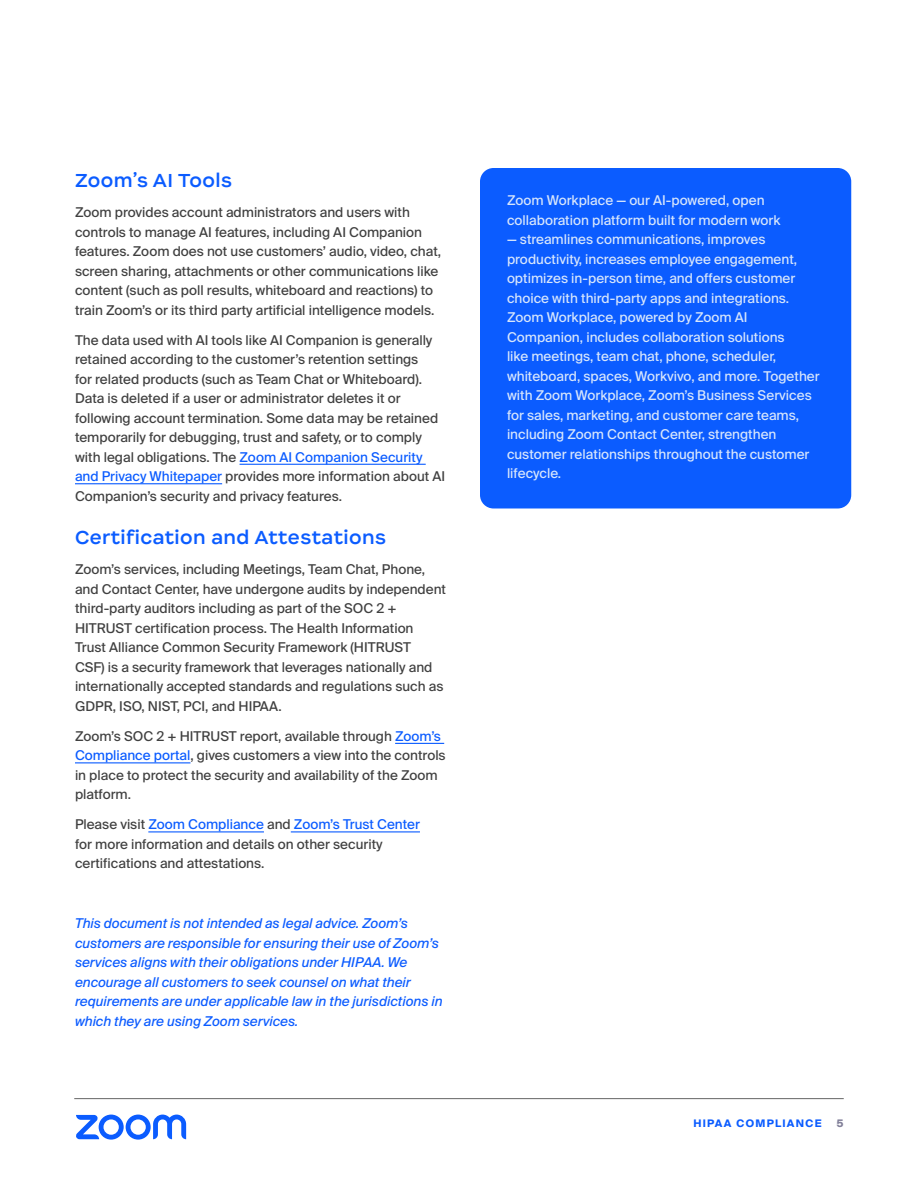
<style>
.page{position:relative;width:918px;height:1188px;background:#fff}
.page>*{position:absolute;margin:0;border:0;box-sizing:border-box;transform-origin:0 0}
.t1{font:600 18px "Happy Display";letter-spacing:.025em;color:#0b5cff}
.t2{font:13.5px/19.5px "Almaden Sans";color:#404040}
.t3{font:13.5px/19.5px "Almaden Sans";color:#d7e6fc}
.t4{font:italic 13.5px/19.5px "Almaden Sans";color:#0c5cff}
.t5{font:700 10.5px "Almaden Sans";letter-spacing:.125em;color:#0b5cff}
.t6{font:700 10.5px "Almaden Sans";color:#828099}
.s1{color:#0b5cff}
</style>
<div class="page">
<hr style="left:74px;top:1098px;width:770px;height:1px;background:#666">
<svg style="left:76px;top:1115px;width:110px;height:25px"></svg>
<hr style="left:240px;top:464px;width:186px;height:1px;background:#0b5cff">
<hr style="left:75px;top:483px;width:147px;height:1px;background:#0b5cff">
<hr style="left:395px;top:743px;width:49px;height:1px;background:#0b5cff">
<hr style="left:75px;top:762px;width:115px;height:1px;background:#0b5cff">
<hr style="left:148px;top:831px;width:116px;height:1px;background:#0b5cff">
<hr style="left:291px;top:831px;width:129px;height:1px;background:#0b5cff">
<div style="left:480px;top:168px;width:371px;height:340px;background:#0b5cff;border-radius:14px"></div>
<h1 class="t1" style="left:75px;top:169px;width:158px">Zoom’s AI Tools</h1>
<p class="t2" style="left:75px;top:203px;width:368px">Zoom provides account administrators and users with controls to manage AI features, including AI Companion features. Zoom does not use customers’ audio, video, chat, screen sharing, attachments or other communications like content (such as poll results, whiteboard and reactions) to train Zoom’s or its third party artificial intelligence models.</p>
<p class="t2" style="left:75px;top:330px;width:372px">The data used with AI tools like AI Companion is generally retained according to the customer’s retention settings<br>for related products (such as Team Chat or Whiteboard).<br>Data is deleted if a user or administrator deletes it or following account termination. Some data may be retained temporarily for debugging, trust and safety, or to comply with legal obligations. The <span class="s1">Zoom AI Companion Security and Privacy Whitepaper</span> provides more information about AI Companion’s security and privacy features.</p>
<h1 class="t1" style="left:75px;top:526px;width:313px">Certification and Attestations</h1>
<p class="t2" style="left:75px;top:560px;width:373px">Zoom’s services, including Meetings, Team Chat, Phone, and Contact Center, have undergone audits by independent third-party auditors including as part of the SOC 2 + HITRUST certification process. The Health Information Trust Alliance Common Security Framework (HITRUST<br>CSF) is a security framework that leverages nationally and internationally accepted standards and regulations such as GDPR, ISO, NIST, PCI, and HIPAA.</p>
<p class="t2" style="left:75px;top:726px;width:372px">Zoom’s SOC 2 + HITRUST report, available through <span class="s1">Zoom’s Compliance portal</span>, gives customers a view into the controls in place to protect the security and availability of the Zoom platform.</p>
<p class="t2" style="left:75px;top:815px;width:346px">Please visit <span class="s1">Zoom Compliance</span> and <span class="s1">Zoom’s Trust Center </span>for more information and details on other security certifications and attestations.</p>
<p class="t4" style="left:75px;top:914px;width:369px">This document is not intended as legal advice. Zoom’s customers are responsible for ensuring their use of Zoom’s services aligns with their obligations under HIPAA. We encourage all customers to seek counsel on what their requirements are under applicable law in the jurisdictions in which they are using Zoom services.</p>
<p class="t3" style="left:507px;top:191px;width:275px">Zoom Workplace — our AI-powered, open collaboration platform built for modern work</p>
<p class="t3" style="left:507px;top:230px;width:314px">— streamlines communications, improves productivity, increases employee engagement, optimizes in-person time, and offers customer choice with third-party apps and integrations.<br>Zoom Workplace, powered by Zoom AI Companion, includes collaboration solutions<br>like meetings, team chat, phone, scheduler, whiteboard, spaces, Workvivo, and more. Together with Zoom Workplace, Zoom’s Business Services for sales, marketing, and customer care teams, including Zoom Contact Center, strengthen customer relationships throughout the customer lifecycle.</p>
<p class="t5" style="left:693px;top:1117px;width:130px">HIPAA COMPLIANCE</p>
<p class="t6" style="left:837px;top:1117px;width:9px">5</p>
</div>
